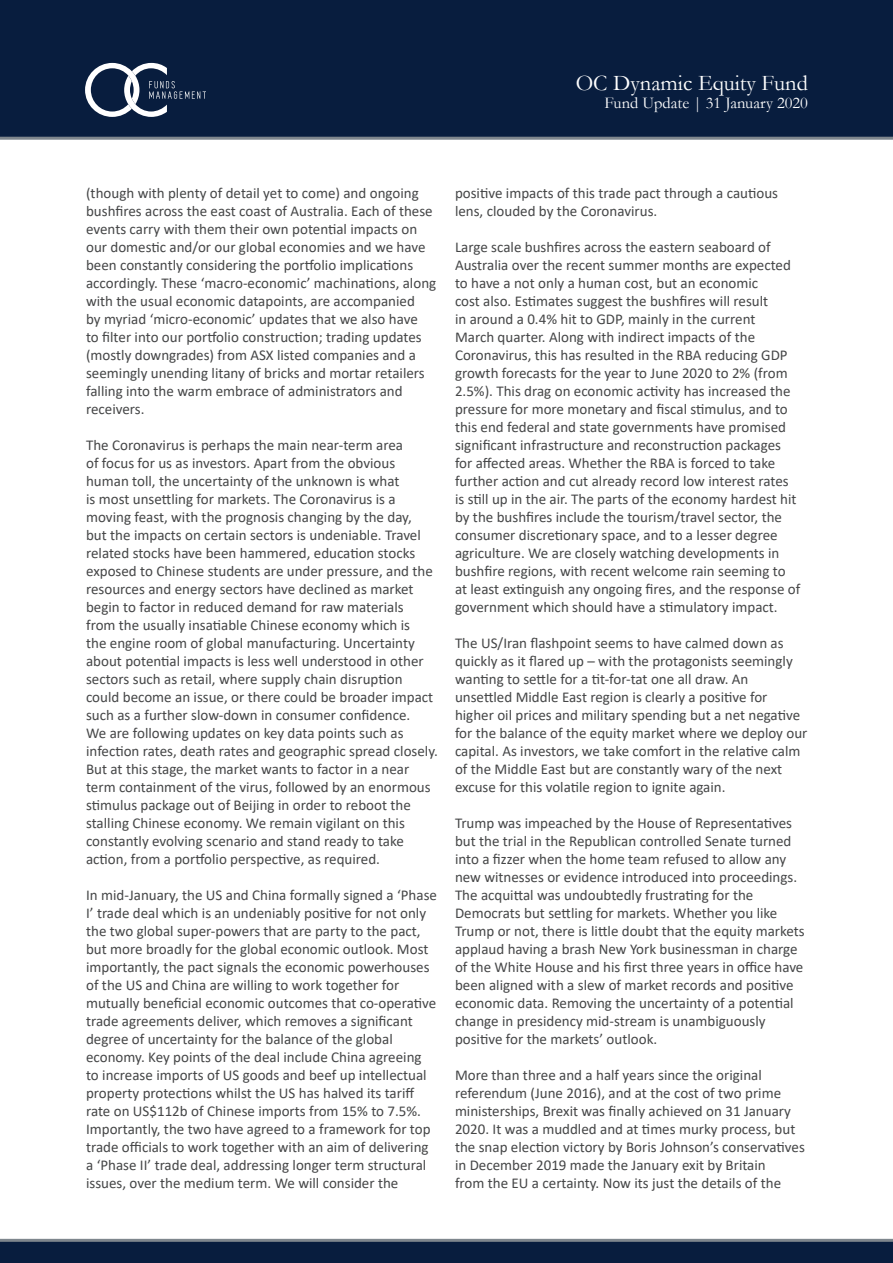
<style>
.page{position:relative;width:893px;height:1263px;background:#fff}
.page>*{position:absolute;margin:0;border:0;box-sizing:border-box;transform-origin:0 0}
.t1{font:22.5px "Garamond";color:#fff}
.t2{font:16.5px "Garamond";color:#fff}
.t3{font:15px/18px "Calibri";color:#454647}
</style>
<div class="page">
<div style="left:0;top:0;width:893px;height:138px;background:#081d3e"></div>
<hr style="left:0;top:137px;width:893px;height:3px;background:#7e868d">
<svg style="left:85px;top:63px;width:121px;height:54px"></svg>
<div style="left:0;top:1240px;width:893px;height:23px;background:#081d3e"></div>
<hr style="left:0;top:1239px;width:893px;height:3px;background:#7e868d">
<h1 class="t1" style="left:576px;top:68px;width:234px">OC Dynamic Equity Fund</h1>
<p class="t2" style="left:604px;top:92px;width:205px">Fund Update | 31 January 2020</p>
<p class="t3" style="left:86px;top:184px;width:352px">(though with plenty of detail yet to come) and ongoing bushfires across the east coast of Australia. Each of these events carry with them their own potential impacts on our domestic and/or our global economies and we have been constantly considering the portfolio implications accordingly. These ‘macro-economic’ machinations, along with the usual economic datapoints, are accompanied<br>by myriad ‘micro-economic’ updates that we also have<br>to filter into our portfolio construction; trading updates (mostly downgrades) from ASX listed companies and a seemingly unending litany of bricks and mortar retailers falling into the warm embrace of administrators and receivers.</p>
<p class="t3" style="left:86px;top:436px;width:353px">The Coronavirus is perhaps the main near-term area<br>of focus for us as investors. Apart from the obvious human toll, the uncertainty of the unknown is what<br>is most unsettling for markets. The Coronavirus is a moving feast, with the prognosis changing by the day,<br>but the impacts on certain sectors is undeniable. Travel related stocks have been hammered, education stocks exposed to Chinese students are under pressure, and the resources and energy sectors have declined as market begin to factor in reduced demand for raw materials<br>from the usually insatiable Chinese economy which is<br>the engine room of global manufacturing. Uncertainty about potential impacts is less well understood in other sectors such as retail, where supply chain disruption could become an issue, or there could be broader impact such as a further slow-down in consumer confidence.<br>We are following updates on key data points such as infection rates, death rates and geographic spread closely.<br>But at this stage, the market wants to factor in a near term containment of the virus, followed by an enormous stimulus package out of Beijing in order to reboot the stalling Chinese economy. We remain vigilant on this constantly evolving scenario and stand ready to take action, from a portfolio perspective, as required.</p>
<p class="t3" style="left:86px;top:886px;width:352px">In mid-January, the US and China formally signed a ‘Phase I’ trade deal which is an undeniably positive for not only the two global super-powers that are party to the pact, but more broadly for the global economic outlook. Most importantly, the pact signals the economic powerhouses of the US and China are willing to work together for mutually beneficial economic outcomes that co-operative trade agreements deliver, which removes a significant degree of uncertainty for the balance of the global economy. Key points of the deal include China agreeing to increase imports of US goods and beef up intellectual property protections whilst the US has halved its tariff rate on US$112b of Chinese imports from 15% to 7.5%.<br>Importantly, the two have agreed to a framework for top trade officials to work together with an aim of delivering a ‘Phase II’ trade deal, addressing longer term structural issues, over the medium term. We will consider the</p>
<p class="t3" style="left:455px;top:184px;width:325px">positive impacts of this trade pact through a cautious lens, clouded by the Coronavirus.</p>
<p class="t3" style="left:455px;top:238px;width:347px">Large scale bushfires across the eastern seaboard of Australia over the recent summer months are expected to have a not only a human cost, but an economic<br>cost also. Estimates suggest the bushfires will result<br>in around a 0.4% hit to GDP, mainly in the current<br>March quarter. Along with indirect impacts of the Coronavirus, this has resulted in the RBA reducing GDP growth forecasts for the year to June 2020 to 2% (from 2.5%). This drag on economic activity has increased the pressure for more monetary and fiscal stimulus, and to this end federal and state governments have promised significant infrastructure and reconstruction packages for affected areas. Whether the RBA is forced to take further action and cut already record low interest rates is still up in the air. The parts of the economy hardest hit by the bushfires include the tourism/travel sector, the consumer discretionary space, and to a lesser degree agriculture. We are closely watching developments in bushfire regions, with recent welcome rain seeming to at least extinguish any ongoing fires, and the response of government which should have a stimulatory impact.</p>
<p class="t3" style="left:455px;top:634px;width:354px">The US/Iran flashpoint seems to have calmed down as quickly as it flared up – with the protagonists seemingly wanting to settle for a tit-for-tat one all draw. An unsettled Middle East region is clearly a positive for higher oil prices and military spending but a net negative for the balance of the equity market where we deploy our capital. As investors, we take comfort in the relative calm of the Middle East but are constantly wary of the next excuse for this volatile region to ignite again.</p>
<p class="t3" style="left:455px;top:814px;width:351px">Trump was impeached by the House of Representatives but the trial in the Republican controlled Senate turned into a fizzer when the home team refused to allow any new witnesses or evidence introduced into proceedings.<br>The acquittal was undoubtedly frustrating for the Democrats but settling for markets. Whether you like Trump or not, there is little doubt that the equity markets applaud having a brash New York businessman in charge of the White House and his first three years in office have been aligned with a slew of market records and positive economic data. Removing the uncertainty of a potential change in presidency mid-stream is unambiguously positive for the markets’ outlook.</p>
<p class="t3" style="left:455px;top:1066px;width:351px">More than three and a half years since the original referendum (June 2016), and at the cost of two prime ministerships, Brexit was finally achieved on 31 January 2020. It was a muddled and at times murky process, but the snap election victory by Boris Johnson’s conservatives in December 2019 made the January exit by Britain<br>from the EU a certainty. Now its just the details of the</p>
</div>
